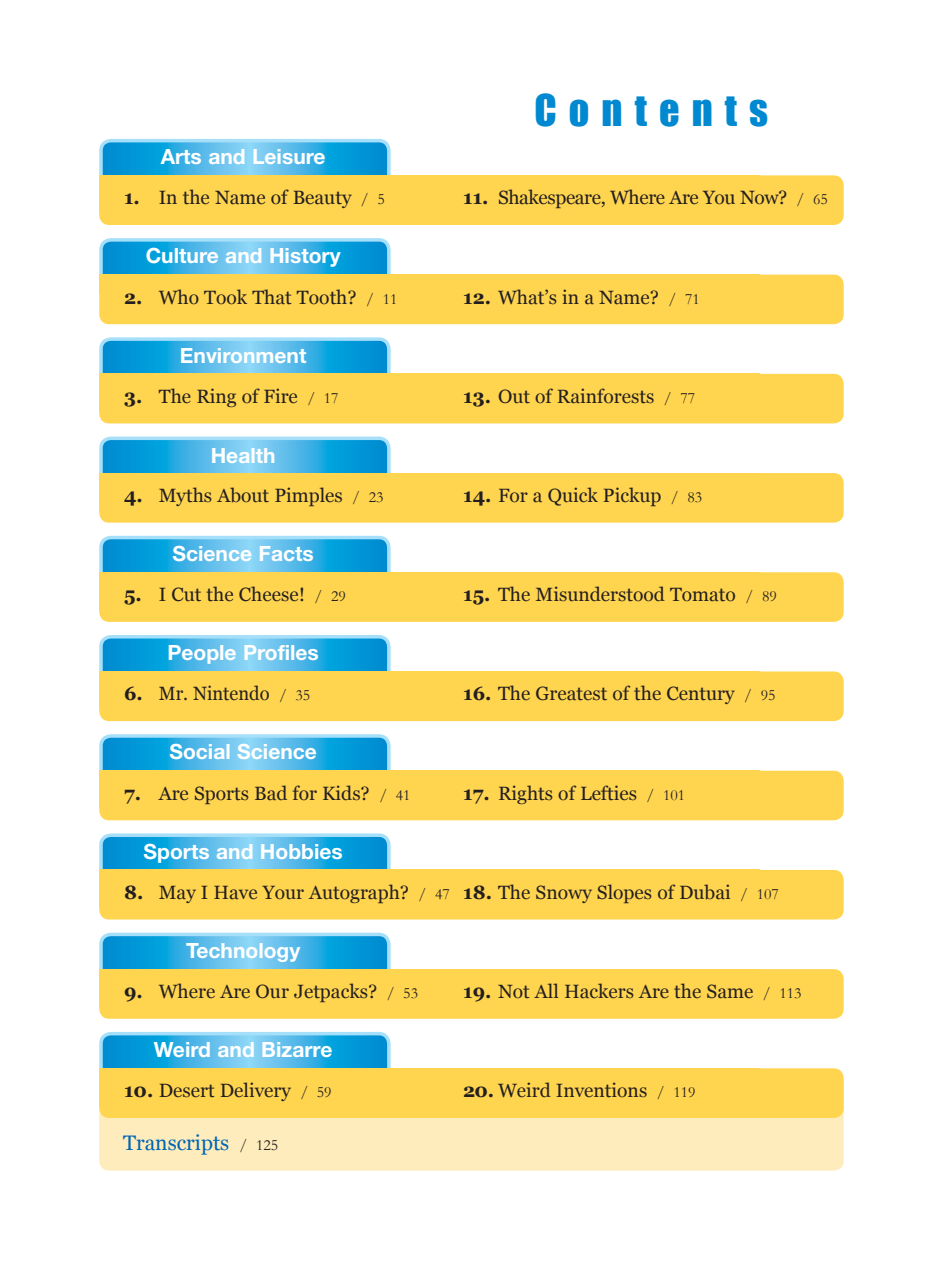
<style>
.page{position:relative;width:933px;height:1275px;background:#fff}
.page>*{position:absolute;margin:0;border:0;box-sizing:border-box;transform-origin:0 0}
.t1{font:40.25px "Impact";letter-spacing:.3em;color:#0089d0}
.t2{font:700 21px "Helvetica Neue";color:#fff}
.t3{font:21px "Georgia";color:#0066b3}
.t4{font:19.25px "Georgia";color:#231f20}
.t5{font:19.25px "Georgia";letter-spacing:-.02em;color:#231f20}
.t6{font:19.25px "Georgia";color:#231f20;scale:.95 1}
.s1{font-weight:700}
.s2{font-family:"Garamond";font-size:15.75px}
.s3{font-family:"Garamond";font-size:15.75px;color:#231f20}
</style>
<div class="page">
<div style="left:99px;top:1069px;width:744px;height:102px;background:#ffecbc;border-radius:10px"></div>
<svg style="left:104px;top:143px;width:285px;height:32px;background:#33ace2"></svg>
<div style="left:99px;top:139px;width:291px;height:55px;border:4px solid #a6dff9;border-radius:10px"></div>
<svg style="left:104px;top:242px;width:285px;height:33px;background:#39aedd"></svg>
<div style="left:99px;top:238px;width:291px;height:56px;border:4px solid #a6dff9;border-radius:10px"></div>
<svg style="left:104px;top:342px;width:281px;height:32px;background:#39aedd"></svg>
<div style="left:99px;top:337px;width:291px;height:56px;border:4px solid #a6dff9;border-radius:10px"></div>
<svg style="left:104px;top:438px;width:285px;height:35px;background:#33ace2"></svg>
<div style="left:99px;top:437px;width:291px;height:55px;border:4px solid #a6dff9;border-radius:10px"></div>
<svg style="left:104px;top:537px;width:285px;height:35px;background:#33ace2"></svg>
<div style="left:99px;top:536px;width:291px;height:55px;border:4px solid #a6dff9;border-radius:10px"></div>
<svg style="left:104px;top:639px;width:285px;height:32px;background:#33ace2"></svg>
<div style="left:99px;top:635px;width:291px;height:55px;border:4px solid #a6dff9;border-radius:10px"></div>
<svg style="left:104px;top:738px;width:285px;height:33px;background:#39aedd"></svg>
<div style="left:99px;top:734px;width:291px;height:56px;border:4px solid #a6dff9;border-radius:10px"></div>
<svg style="left:104px;top:838px;width:281px;height:32px;background:#39aedd"></svg>
<div style="left:99px;top:833px;width:291px;height:56px;border:4px solid #a6dff9;border-radius:10px"></div>
<svg style="left:104px;top:934px;width:285px;height:35px;background:#33ace2"></svg>
<div style="left:99px;top:933px;width:291px;height:55px;border:4px solid #a6dff9;border-radius:10px"></div>
<svg style="left:104px;top:1036px;width:285px;height:32px;background:#33ace2"></svg>
<div style="left:99px;top:1032px;width:291px;height:55px;border:4px solid #a6dff9;border-radius:10px"></div>
<div style="left:99px;top:175px;width:744px;height:50px;background:#ffd44f;border-radius:10px"></div>
<div style="left:99px;top:175px;width:660px;height:37px;background:#ffd44f"></div>
<div style="left:99px;top:275px;width:744px;height:49px;background:#ffd44f;border-radius:10px"></div>
<div style="left:99px;top:275px;width:660px;height:19px;background:#ffd44f"></div>
<div style="left:99px;top:374px;width:744px;height:49px;background:#ffd44f;border-radius:10px"></div>
<div style="left:99px;top:374px;width:660px;height:37px;background:#ffd44f"></div>
<div style="left:99px;top:473px;width:744px;height:50px;background:#ffd44f;border-radius:10px"></div>
<div style="left:99px;top:473px;width:660px;height:37px;background:#ffd44f"></div>
<div style="left:99px;top:572px;width:744px;height:50px;background:#ffd44f;border-radius:10px"></div>
<div style="left:99px;top:572px;width:660px;height:37px;background:#ffd44f"></div>
<div style="left:99px;top:671px;width:744px;height:50px;background:#ffd44f;border-radius:10px"></div>
<div style="left:99px;top:671px;width:660px;height:37px;background:#ffd44f"></div>
<div style="left:99px;top:771px;width:744px;height:49px;background:#ffd44f;border-radius:10px"></div>
<div style="left:99px;top:771px;width:660px;height:37px;background:#ffd44f"></div>
<div style="left:99px;top:870px;width:744px;height:49px;background:#ffd44f;border-radius:10px"></div>
<div style="left:99px;top:870px;width:660px;height:37px;background:#ffd44f"></div>
<div style="left:99px;top:969px;width:744px;height:50px;background:#ffd44f;border-radius:10px"></div>
<div style="left:99px;top:969px;width:660px;height:37px;background:#ffd44f"></div>
<div style="left:99px;top:1068px;width:744px;height:50px;background:#ffd44f;border-radius:10px"></div>
<div style="left:99px;top:1068px;width:660px;height:37px;background:#ffd44f"></div>
<p class="t2" style="left:161px;top:144px;width:166px">Arts and Leisure</p>
<p class="t4" style="left:124px;top:187px;width:262px"><span class="s1">1.</span> In the Name of Beauty <span class="s2">/ 5</span></p>
<p class="t2" style="left:146px;top:243px;width:196px">Culture and History</p>
<h1 class="t1" style="left:534px;top:79px;width:235px">CONTENTS</h1>
<p class="t5" style="left:463px;top:187px;width:366px"><span class="s1">11.</span> Shakespeare, Where Are You Now? <span class="s2">/ 65</span></p>
<p class="t4" style="left:124px;top:286px;width:275px"><span class="s1">2.</span> Who Took That Tooth? <span class="s2">/ 11</span></p>
<p class="t4" style="left:463px;top:286px;width:238px"><span class="s1">12.</span> What’s in a Name? <span class="s2">/ 71</span></p>
<p class="t2" style="left:180px;top:342px;width:128px">Environment</p>
<p class="t4" style="left:124px;top:385px;width:216px"><span class="s1">3.</span> The Ring of Fire <span class="s2">/ 17</span></p>
<p class="t4" style="left:463px;top:385px;width:233px"><span class="s1">13.</span> Out of Rainforests <span class="s2">/ 77</span></p>
<p class="t2" style="left:211px;top:443px;width:66px">Health</p>
<p class="t4" style="left:124px;top:484px;width:261px"><span class="s1">4.</span> Myths About Pimples <span class="s2">/ 23</span></p>
<p class="t4" style="left:463px;top:484px;width:240px"><span class="s1">14.</span> For a Quick Pickup <span class="s2">/ 83</span></p>
<p class="t2" style="left:172px;top:540px;width:143px">Science Facts</p>
<p class="t4" style="left:124px;top:584px;width:223px"><span class="s1">5.</span> I Cut the Cheese! <span class="s2">/ 29</span></p>
<p class="t4" style="left:463px;top:584px;width:315px"><span class="s1">15.</span> The Misunderstood Tomato <span class="s2">/ 89</span></p>
<p class="t2" style="left:167px;top:640px;width:153px">People Profiles</p>
<p class="t6" style="left:124px;top:683px;width:198px"><span class="s1">6.</span> Mr. Nintendo <span class="s2">/ 35</span></p>
<p class="t4" style="left:463px;top:683px;width:313px"><span class="s1">16.</span> The Greatest of the Century <span class="s2">/ 95</span></p>
<p class="t2" style="left:169px;top:739px;width:149px">Social Science</p>
<p class="t4" style="left:124px;top:782px;width:288px"><span class="s1">7.</span> Are Sports Bad for Kids? <span class="s2">/ 41</span></p>
<p class="t4" style="left:463px;top:782px;width:223px"><span class="s1">17.</span> Rights of Lefties <span class="s2">/ 101</span></p>
<p class="t2" style="left:144px;top:838px;width:201px">Sports and Hobbies</p>
<p class="t4" style="left:124px;top:881px;width:656px"><span class="s1">8.</span> May I Have Your Autograph? <span class="s2">/ 47</span> <span class="s1">18.</span> The Snowy Slopes of Dubai <span class="s2">/ 107</span></p>
<p class="t2" style="left:186px;top:937px;width:116px">Technology</p>
<p class="t4" style="left:124px;top:980px;width:295px"><span class="s1">9.</span> Where Are Our Jetpacks? <span class="s2">/ 53</span></p>
<p class="t4" style="left:463px;top:980px;width:340px"><span class="s1">19.</span> Not All Hackers Are the Same <span class="s2">/ 113</span></p>
<p class="t2" style="left:154px;top:1036px;width:180px">Weird and Bizarre</p>
<p class="t4" style="left:124px;top:1080px;width:209px"><span class="s1">10.</span> Desert Delivery <span class="s2">/ 59</span></p>
<p class="t4" style="left:463px;top:1080px;width:234px"><span class="s1">20.</span> Weird Inventions <span class="s2">/ 119</span></p>
<p class="t3" style="left:123px;top:1131px;width:157px">Transcripts <span class="s3">/ 125</span></p>
</div>
